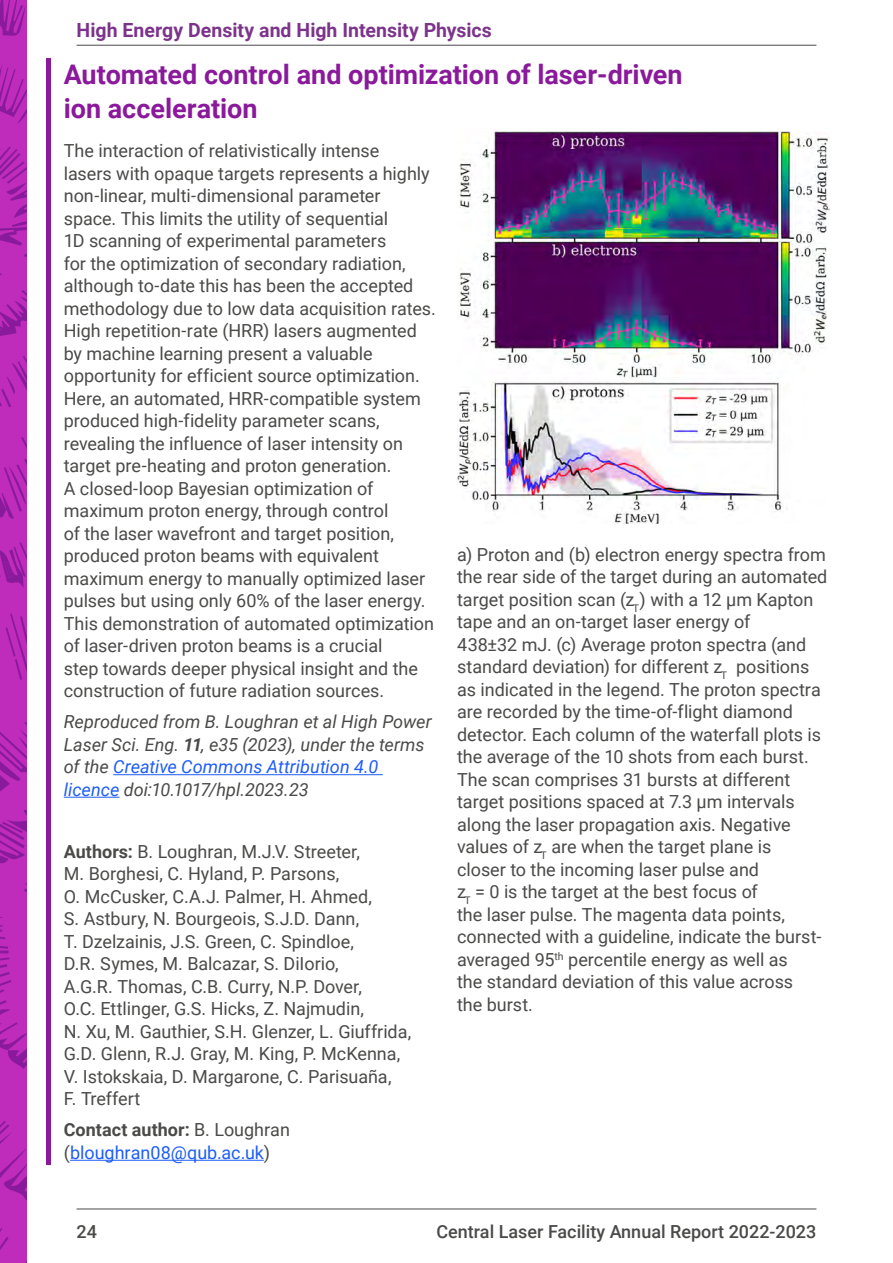
<style>
.page{position:relative;width:893px;height:1263px;background:#fff}
.page>*{position:absolute;margin:0;border:0;box-sizing:border-box;transform-origin:0 0}
.H2_experiment_titles{font:700 27px/33.8px "Roboto";color:#8a1a9b}
.t1{font:700 19.5px "Roboto";color:#7c348b}
.Body_copy{font:18px/22.5px "Roboto";letter-spacing:-.005em;color:#4a4a49}
.Body_copy_light{font:18px/22.5px "Roboto";color:#4a4a49}
.Body_copy-2{font:italic 18px/22.5px "Roboto";color:#4a4a49}
.Body_copy-3{font:18px/22.5px "Roboto";color:#1e5df8}
.t2{font:500 18px "Roboto";color:#4a4a49}
.s1{font-weight:700}
.s2{color:#1e5df8}
.s3{font-weight:700;color:#4a4a49}
.s4{color:#4a4a49}
</style>
<div class="page">
<hr style="left:77px;top:1209px;width:739px;height:1px;background:#4a4a49">
<div style="left:0;top:0;width:27px;height:1263px;background:#bf2bba"></div>
<svg style="left:0;top:0;width:26px;height:36px"></svg>
<svg style="left:0;top:66px;width:27px;height:57px"></svg>
<svg style="left:0;top:437px;width:27px;height:82px"></svg>
<svg style="left:0;top:290px;width:27px;height:46px"></svg>
<svg style="left:0;top:146px;width:27px;height:129px"></svg>
<svg style="left:6px;top:613px;width:21px;height:67px"></svg>
<svg style="left:0;top:356px;width:27px;height:51px"></svg>
<svg style="left:0;top:1228px;width:27px;height:35px"></svg>
<svg style="left:0;top:1121px;width:27px;height:79px"></svg>
<svg style="left:0;top:722px;width:27px;height:142px"></svg>
<svg style="left:0;top:883px;width:27px;height:186px"></svg>
<svg style="left:0;top:542px;width:27px;height:46px"></svg>
<hr style="left:77px;top:45px;width:739px;height:1px;background:#4a4a49">
<hr style="left:113px;top:774px;width:270px;height:1px;background:#1e5df8">
<hr style="left:64px;top:797px;width:56px;height:1px;background:#1e5df8">
<hr style="left:70px;top:1160px;width:194px;height:1px;background:#1e5df8">
<hr style="left:47px;top:58px;width:4px;height:1107px;background:#8a1a9b">
<img style="left:457px;top:131px;width:372px;height:393px">
<p class="t1" style="left:77px;top:16px;width:417px">High Energy Density and High Intensity Physics</p>
<h2 class="H2_experiment_titles" style="left:64px;top:57px;width:620px">Automated control and optimization of laser-driven ion acceleration</h2>
<p class="Body_copy" style="left:64px;top:139px;width:374px">The interaction of relativistically intense<br>lasers with opaque targets represents a highly non-linear, multi-dimensional parameter space. This limits the utility of sequential<br>1D scanning of experimental parameters<br>for the optimization of secondary radiation, although to-date this has been the accepted methodology due to low data acquisition rates.<br>High repetition-rate (HRR) lasers augmented by machine learning present a valuable opportunity for efficient source optimization.<br>Here, an automated, HRR-compatible system produced high-fidelity parameter scans, revealing the influence of laser intensity on target pre-heating and proton generation.<br>A closed-loop Bayesian optimization of maximum proton energy, through control<br>of the laser wavefront and target position, produced proton beams with equivalent maximum energy to manually optimized laser pulses but using only 60% of the laser energy.<br>This demonstration of automated optimization of laser-driven proton beams is a crucial<br>step towards deeper physical insight and the construction of future radiation sources.</p>
<p class="Body_copy-2" style="left:64px;top:710px;width:369px">Reproduced from B. Loughran et al High Power Laser Sci. Eng. <span class="s1">11</span>, e35 (2023), under the terms of the <span class="s2">Creative Commons Attribution 4.0 licence</span> doi:10.1017/hpl.2023.23</p>
<p class="Body_copy_light" style="left:457px;top:543px;width:372px">a) Proton and (b) electron energy spectra from the rear side of the target during an automated target position scan (z<sub>T</sub>) with a 12 μm Kapton tape and an on-target laser energy of<br>438±32 mJ. (c) Average proton spectra (and standard deviation) for different z<sub>T</sub> positions as indicated in the legend. The proton spectra are recorded by the time-of-flight diamond detector. Each column of the waterfall plots is the average of the 10 shots from each burst.<br>The scan comprises 31 bursts at different target positions spaced at 7.3 μm intervals along the laser propagation axis. Negative values of z<sub>T</sub> are when the target plane is<br>closer to the incoming laser pulse and<br>z<sub>T</sub> = 0 is the target at the best focus of<br>the laser pulse. The magenta data points, connected with a guideline, indicate the burst&shy;averaged 95<sup>th</sup> percentile energy as well as<br>the standard deviation of this value across<br>the burst.</p>
<p class="Body_copy" style="left:64px;top:839px;width:349px"><span class="s1">Authors:</span> B. Loughran, M.J.V. Streeter,<br>M. Borghesi, C. Hyland, P. Parsons,<br>O. McCusker, C.A.J. Palmer, H. Ahmed,<br>S. Astbury, N. Bourgeois, S.J.D. Dann,<br>T. Dzelzainis, J.S. Green, C. Spindloe,<br>D.R. Symes, M. Balcazar, S. DiIorio,<br>A.G.R. Thomas, C.B. Curry, N.P. Dover,<br>O.C. Ettlinger, G.S. Hicks, Z. Najmudin,<br>N. Xu, M. Gauthier, S.H. Glenzer, L. Giuffrida, G.D. Glenn, R.J. Gray, M. King, P. McKenna, V. Istokskaia, D. Margarone, C. Parisuaña,<br>F. Treffert</p>
<p class="Body_copy-3" style="left:64px;top:1118px;width:228px"><span class="s3">Contact author:</span> <span class="s4">B. Loughran (</span>bloughran08@qub.ac.uk<span class="s4">)</span></p>
<p class="t2" style="left:77px;top:1218px;width:22px">24</p>
<p class="t2" style="left:436px;top:1218px;width:381px">Central Laser Facility Annual Report 2022-2023</p>
</div>
